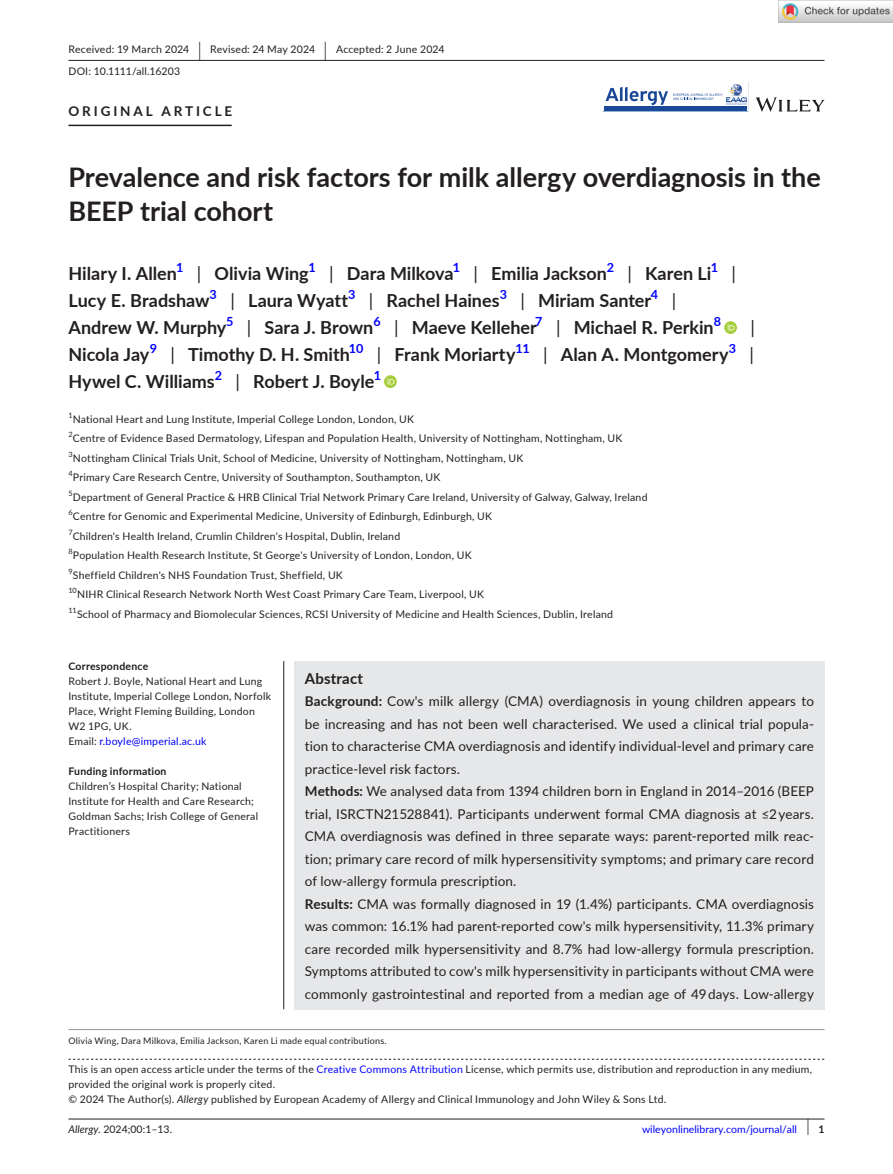
<style>
.page{position:relative;width:893px;height:1174px;background:#fff}
.page>*{position:absolute;margin:0;border:0;box-sizing:border-box;transform-origin:0 0}
.t1{font:700 27px/34.5px "Lato";color:#231f20}
.t2{font:700 18px "Lato";color:#231f20}
.t3{font:18px "Lato";color:#231f20}
.t4{font:700 15px "Lato";letter-spacing:.015em;color:#231f20}
.t5{font:13.5px/22.5px "Lato";letter-spacing:.01em;color:#231f20}
.t6{font:700 13.5px "Lato";letter-spacing:.215em;color:#231f20}
.t7{font:700 12.6px "Lato";color:#00f}
.t8{font:10.5px/19.5px "Lato";letter-spacing:.02em;color:#231f20}
.t9{font:10.5px "Lato";color:#00f}
.t10{font:700 10.5px "Lato";letter-spacing:.02em;color:#231f20}
.t11{font:9px "Lato";letter-spacing:.025em;color:#231f20}
.s1{font-size:19.65px}
.s2{font-weight:400}
.s3{color:#00f}
.s4{font-weight:700}
.s5{font-style:italic}
.s6{font-size:17.4px;color:#231f20}
.s7{font-weight:700;color:#231f20}
</style>
<div class="page">
<hr style="left:68px;top:1118px;width:756px;height:1px;background:#231f20">
<svg style="left:756px;top:97px;width:68px;height:15px"></svg>
<svg style="left:603px;top:86px;width:145px;height:26px"></svg>
<div style="left:604px;top:106px;width:143px;height:5px;background:#1b4896"></div>
<img style="left:725px;top:84px;width:22px;height:21px">
<hr style="left:68px;top:60px;width:756px;height:1px;background:#231f20">
<hr style="left:68px;top:125px;width:164px;height:1px;background:#231f20">
<svg style="left:724px;top:321px;width:13px;height:13px"></svg>
<svg style="left:728px;top:323px;width:6px;height:7px"></svg>
<svg style="left:384px;top:375px;width:13px;height:13px"></svg>
<svg style="left:387px;top:377px;width:7px;height:7px"></svg>
<svg style="left:68px;top:1058px;width:756px;height:1px"></svg>
<hr style="left:68px;top:1029px;width:756px;height:1px;background:#939598">
<div style="left:294px;top:661px;width:530px;height:348px;background:#e6e7e9"></div>
<hr style="left:283px;top:661px;width:1px;height:348px;background:#231f20">
<img style="left:779px;top:0;width:114px;height:23px">
<p class="t8" style="left:68px;top:38px;width:378px;line-height:21.8px">Received: 19 March 2024 <span class="s1">|</span> Revised: 24 May 2024 <span class="s1">|</span> Accepted: 2 June 2024<br>DOI: 10.1111/all.16203</p>
<p class="t6" style="left:68px;top:101px;width:165px">ORIGINAL ARTICLE</p>
<h1 class="t1" style="left:68px;top:159px;width:754px">Prevalence and risk factors for milk allergy overdiagnosis in the<br>BEEP trial cohort</h1>
<h2 class="t2" style="left:68px;top:260px;width:110px">Hilary I. Allen</h2>
<p class="t7" style="left:176px;top:258px;width:9px">1</p>
<h2 class="t2" style="left:197px;top:260px;width:113px"><span class="s2">|</span> Olivia Wing</h2>
<p class="t7" style="left:308px;top:258px;width:9px">1</p>
<h2 class="t2" style="left:329px;top:260px;width:126px"><span class="s2">|</span> Dara Milkova</h2>
<p class="t7" style="left:453px;top:258px;width:9px">1</p>
<h2 class="t2" style="left:474px;top:260px;width:135px"><span class="s2">|</span> Emilia Jackson</h2>
<p class="t7" style="left:607px;top:258px;width:9px">2</p>
<h2 class="t2" style="left:627px;top:260px;width:85px"><span class="s2">|</span> Karen Li</h2>
<p class="t7" style="left:711px;top:258px;width:9px">1</p>
<h2 class="t3" style="left:732px;top:260px;width:6px">|</h2>
<h2 class="t2" style="left:68px;top:287px;width:143px">Lucy E. Bradshaw</h2>
<p class="t7" style="left:210px;top:285px;width:9px">3</p>
<h2 class="t2" style="left:230px;top:287px;width:119px"><span class="s2">|</span> Laura Wyatt</h2>
<p class="t7" style="left:348px;top:285px;width:9px">3</p>
<h2 class="t2" style="left:369px;top:287px;width:132px"><span class="s2">|</span> Rachel Haines</h2>
<p class="t7" style="left:500px;top:285px;width:9px">3</p>
<h2 class="t2" style="left:521px;top:287px;width:132px"><span class="s2">|</span> Miriam Santer</h2>
<p class="t7" style="left:651px;top:285px;width:9px">4</p>
<h2 class="t3" style="left:672px;top:287px;width:6px">|</h2>
<h2 class="t2" style="left:68px;top:314px;width:159px">Andrew W. Murphy</h2>
<p class="t7" style="left:226px;top:312px;width:9px">5</p>
<h2 class="t2" style="left:247px;top:314px;width:128px"><span class="s2">|</span> Sara J. Brown</h2>
<p class="t7" style="left:373px;top:312px;width:9px">6</p>
<h2 class="t2" style="left:394px;top:314px;width:144px"><span class="s2">|</span> Maeve Kelleher</h2>
<p class="t7" style="left:535px;top:312px;width:9px">7</p>
<h2 class="t2" style="left:556px;top:314px;width:159px"><span class="s2">|</span> Michael R. Perkin</h2>
<p class="t7" style="left:714px;top:312px;width:9px">8</p>
<h2 class="t3" style="left:750px;top:314px;width:6px">|</h2>
<h2 class="t2" style="left:68px;top:341px;width:82px">Nicola Jay</h2>
<p class="t7" style="left:150px;top:339px;width:9px">9</p>
<h2 class="t2" style="left:170px;top:341px;width:181px"><span class="s2">|</span> Timothy D. H. Smith</h2>
<p class="t7" style="left:349px;top:339px;width:16px">10</p>
<h2 class="t2" style="left:377px;top:341px;width:140px"><span class="s2">|</span> Frank Moriarty</h2>
<p class="t7" style="left:515px;top:339px;width:16px">11</p>
<h2 class="t2" style="left:543px;top:341px;width:187px"><span class="s2">|</span> Alan A. Montgomery</h2>
<p class="t7" style="left:729px;top:339px;width:9px">3</p>
<h2 class="t3" style="left:749px;top:341px;width:6px">|</h2>
<h2 class="t2" style="left:68px;top:368px;width:148px">Hywel C. Williams</h2>
<p class="t7" style="left:215px;top:366px;width:9px">2</p>
<h2 class="t2" style="left:235px;top:368px;width:140px"><span class="s2">|</span> Robert J. Boyle</h2>
<p class="t7" style="left:374px;top:366px;width:9px">1</p>
<p class="t8" style="left:68px;top:408px;width:581px"><sup>1</sup>National Heart and Lung Institute, Imperial College London, London, UK<br><sup>2</sup>Centre of Evidence Based Dermatology, Lifespan and Population Health, University of Nottingham, Nottingham, UK <sup>3</sup>Nottingham Clinical Trials Unit, School of Medicine, University of Nottingham, Nottingham, UK<br><sup>4</sup>Primary Care Research Centre, University of Southampton, Southampton, UK<br><sup>5</sup>Department of General Practice &amp; HRB Clinical Trial Network Primary Care Ireland, University of Galway, Galway, Ireland <sup>6</sup>Centre for Genomic and Experimental Medicine, University of Edinburgh, Edinburgh, UK<br><sup>7</sup>Children's Health Ireland, Crumlin Children's Hospital, Dublin, Ireland<br><sup>8</sup>Population Health Research Institute, St George's University of London, London, UK<br><sup>9</sup>Sheffield Children's NHS Foundation Trust, Sheffield, UK<br><sup>10</sup>NIHR Clinical Research Network North West Coast Primary Care Team, Liverpool, UK<br><sup>11</sup>School of Pharmacy and Biomolecular Sciences, RCSI University of Medicine and Health Sciences, Dublin, Ireland</p>
<p class="t10" style="left:68px;top:658px;width:81px">Correspondence</p>
<p class="t8" style="left:68px;top:673px;width:204px;line-height:15px">Robert J. Boyle, National Heart and Lung Institute, Imperial College London, Norfolk Place, Wright Fleming Building, London W2 1PG, UK.<br>Email: <span class="s3">r.boyle@imperial.ac.uk</span></p>
<p class="t10" style="left:68px;top:763px;width:100px">Funding information</p>
<p class="t8" style="left:68px;top:778px;width:191px;line-height:15px">Children’s Hospital Charity; National Institute for Health and Care Research; Goldman Sachs; Irish College of General Practitioners</p>
<h3 class="t4" style="left:305px;top:667px;width:60px">Abstract</h3>
<p class="t5" style="left:305px;top:689px;width:511px"><span class="s4">Background:</span> Cow's milk allergy (CMA) overdiagnosis in young children appears to be increasing and has not been well characterised. We used a clinical trial popula&shy;tion to characterise CMA overdiagnosis and identify individual-level and primary care practice-level risk factors.<br><span class="s4">Methods:</span> We analysed data from 1394 children born in England in 2014–2016 (BEEP trial, ISRCTN21528841). Participants underwent formal CMA diagnosis at ≤2 years.<br>CMA overdiagnosis was defined in three separate ways: parent-reported milk reac&shy;tion; primary care record of milk hypersensitivity symptoms; and primary care record of low-allergy formula prescription.<br><span class="s4">Results:</span> CMA was formally diagnosed in 19 (1.4%) participants. CMA overdiagnosis was common: 16.1% had parent-reported cow's milk hypersensitivity, 11.3% primary care recorded milk hypersensitivity and 8.7% had low-allergy formula prescription.<br>Symptoms attributed to cow's milk hypersensitivity in participants without CMA were commonly gastrointestinal and reported from a median age of 49 days. Low-allergy</p>
<p class="t11" style="left:68px;top:1033px;width:320px">Olivia Wing, Dara Milkova, Emilia Jackson, Karen Li made equal contributions.</p>
<p class="t8" style="left:68px;top:1061px;width:745px;line-height:15px">This is an open access article under the terms of the <span class="s3">Creative Commons Attribution</span> License, which permits use, distribution and reproduction in any medium, provided the original work is properly cited.<br>© 2024 The Author(s). <span class="s5">Allergy</span> published by European Academy of Allergy and Clinical Immunology and John Wiley &amp; Sons Ltd.</p>
<p class="t8" style="left:68px;top:1118px;width:105px"><span class="s5">Allergy.</span> 2024;00:1–13.</p>
<p class="t9" style="left:642px;top:1121px;width:184px">wileyonlinelibrary.com/journal/all <span class="s6">|</span> <span class="s7">1</span></p>
</div>
